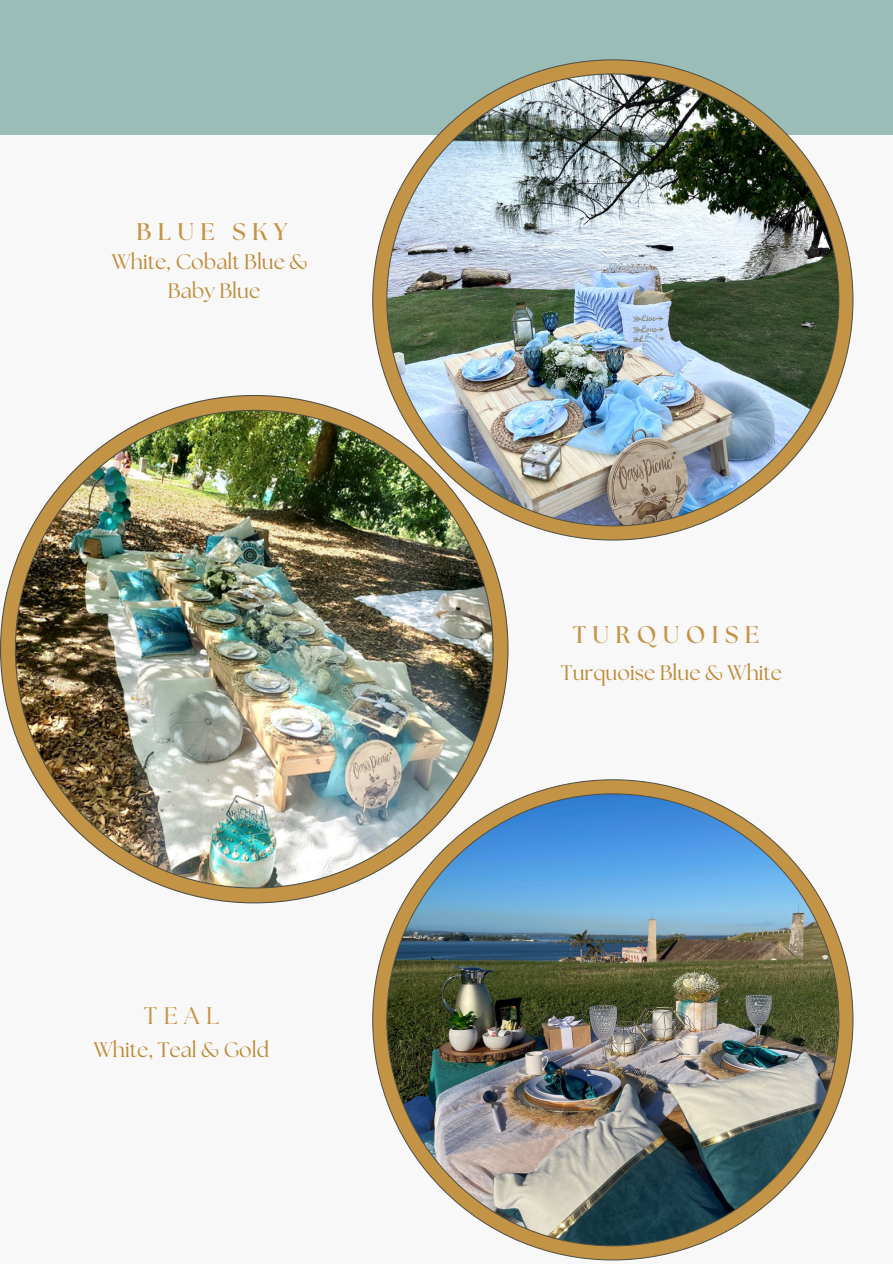
<style>
.page{position:relative;width:893px;height:1264px;background:#fff}
.page>*{position:absolute;margin:0;border:0;box-sizing:border-box;transform-origin:0 0}
.t1{font:700 24px "The Seasons";letter-spacing:.265em;color:#c39445}
.t2{font:24px "The Seasons";color:#c39445}
.t3{font:21px "The Seasons";color:#be8a35}
</style>
<div class="page">
<div style="left:0;top:0;width:892px;height:1263px;background:#f8f8f8"></div>
<div style="left:0;top:0;width:892px;height:134px;background:#9bbdb8"></div>
<img style="left:372px;top:59px;width:481px;height:481px">
<img style="left:0;top:395px;width:508px;height:508px">
<img style="left:372px;top:779px;width:481px;height:481px">
<p class="t1" style="left:136px;top:220px;width:153px">BLUE SKY</p>
<h1 class="t3" style="left:112px;top:252px;width:197px">White, Cobalt Blue &amp;</h1>
<p class="t3" style="left:168px;top:281px;width:94px">Baby Blue</p>
<h2 class="t2" style="left:144px;top:1004px;width:77px">TEAL</h2>
<p class="t3" style="left:94px;top:1040px;width:177px">White, Teal &amp; Gold</p>
<p class="t1" style="left:572px;top:624px;width:188px">TURQUOISE</p>
<p class="t3" style="left:561px;top:663px;width:223px">Turquoise Blue &amp; White</p>
</div>
